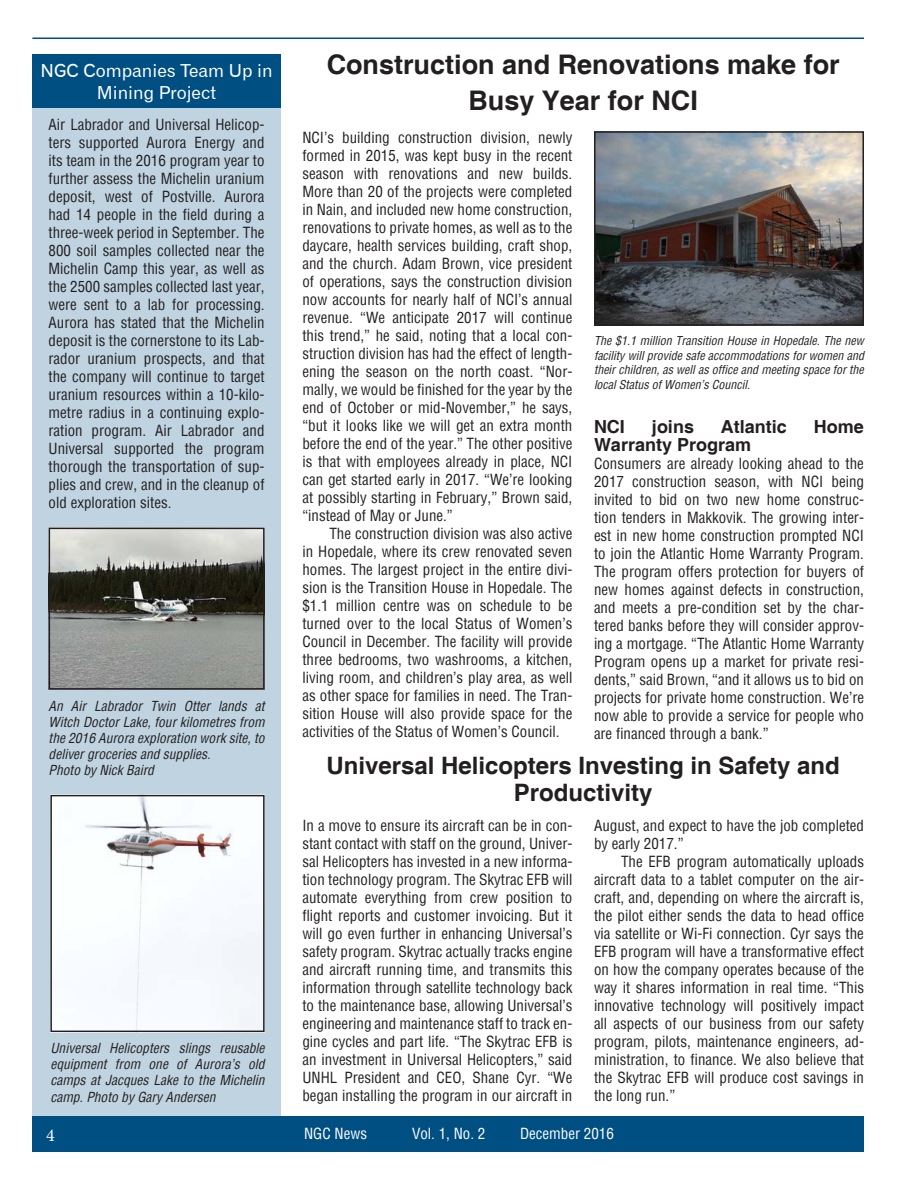
<style>
.page{position:relative;width:918px;height:1188px;background:#fff}
.page>*{position:absolute;margin:0;border:0;box-sizing:border-box;transform-origin:0 0}
.t1{font:700 27px/36px "Helvetica";color:#231f20;text-align:center}
.t2{font:700 24px/27px "Helvetica";color:#231f20;text-align:center}
.t3{font:700 18px "Helvetica";color:#231f20}
.t4{font:18px/21.6px "Gothic 720 BT Roman B";color:#fff;text-align:center}
.t5{font:18px "Minion Pro";color:#fff}
.t6{font:condensed 15px/18px "Helvetica";color:#231f20;text-align:justify}
.t7{font:condensed 15px "Helvetica";color:#fff}
.t8{font:italic condensed 13.5px/16.2px "Helvetica";color:#231f20}
.t9{font:italic condensed 12px/14.4px "Helvetica";color:#231f20;text-align:justify}
</style>
<div class="page">
<div style="left:32px;top:1116px;width:832px;height:36px;background:#004f82"></div>
<hr style="left:32px;top:38px;width:832px;height:1px;background:#004f82">
<div style="left:32px;top:108px;width:249px;height:1008px;background:#c0d3e0"></div>
<img style="left:597px;top:134px;width:264px;height:189px">
<div style="left:594px;top:131px;width:270px;height:195px;border:2px solid #231f20"></div>
<img style="left:52px;top:531px;width:210px;height:156px">
<div style="left:49px;top:528px;width:216px;height:162px;border:2px solid #231f20"></div>
<div style="left:53px;top:798px;width:209px;height:231px;background:#f8fcff"></div>
<div style="left:50px;top:795px;width:215px;height:237px;border:2px solid #231f20"></div>
<div style="left:32px;top:54px;width:249px;height:54px;background:#004f82"></div>
<p class="t4" style="left:41px;top:60px;width:233px">NGC Companies Team Up in<br>Mining Project</p>
<p class="t6" style="left:49px;top:116px;width:218px">Air Labrador and Universal Helicop&shy;ters supported Aurora Energy and its team in the 2016 program year to further assess the Michelin uranium deposit, west of Postville. Aurora had 14 people in the field during a three-week period in September. The 800 soil samples collected near the Michelin Camp this year, as well as the 2500 samples collected last year, were sent to a lab for processing.<br>Aurora has stated that the Michelin deposit is the cornerstone to its Lab&shy;rador uranium prospects, and that the company will continue to target uranium resources within a 10-kilo&shy;metre radius in a continuing explo&shy;ration program. Air Labrador and Universal supported the program thorough the transportation of sup&shy;plies and crew, and in the cleanup of old exploration sites.</p>
<p class="t8" style="left:49px;top:697px;width:218px">An Air Labrador Twin Otter lands at Witch Doctor Lake, four kilometres from the 2016 Aurora exploration work site, to deliver groceries and supplies.<br>Photo by Nick Baird</p>
<p class="t8" style="left:50px;top:1040px;width:216px;text-align:justify">Universal Helicopters slings reusable equipment from one of Aurora’s old camps at Jacques Lake to the Michelin camp. Photo by Gary Andersen</p>
<h1 class="t1" style="left:327px;top:46px;width:515px">Construction and Renovations make for<br>Busy Year for NCI</h1>
<p class="t6" style="left:302px;top:128px;width:272px">NCI’s building construction division, newly formed in 2015, was kept busy in the recent season with renovations and new builds.<br>More than 20 of the projects were completed in Nain, and included new home construction, renovations to private homes, as well as to the daycare, health services building, craft shop, and the church. Adam Brown, vice president of operations, says the construction division now accounts for nearly half of NCI’s annual revenue. “We anticipate 2017 will continue this trend,” he said, noting that a local con&shy;struction division has had the effect of length&shy;ening the season on the north coast. “Nor&shy;mally, we would be finished for the year by the end of October or mid-November,” he says, “but it looks like we will get an extra month before the end of the year.” The other positive is that with employees already in place, NCI can get started early in 2017. “We’re looking at possibly starting in February,” Brown said, “instead of May or June.”</p>
<p class="t6" style="left:302px;top:524px;width:272px;text-indent:27px">The construction division was also active in Hopedale, where its crew renovated seven homes. The largest project in the entire divi&shy;sion is the Transition House in Hopedale. The $1.1 million centre was on schedule to be turned over to the local Status of Women’s Council in December. The facility will provide three bedrooms, two washrooms, a kitchen, living room, and children’s play area, as well as other space for families in need. The Tran&shy;sition House will also provide space for the activities of the Status of Women’s Council.</p>
<p class="t9" style="left:594px;top:334px;width:272px">The $1.1 million Transition House in Hopedale. The new facility will provide safe accommodations for women and their children, as well as office and meeting space for the local Status of Women’s Council.</p>
<p class="t3" style="left:594px;top:416px;width:32px">NCI</p>
<p class="t3" style="left:652px;top:416px;width:44px">joins</p>
<p class="t3" style="left:721px;top:416px;width:68px">Atlantic</p>
<p class="t3" style="left:814px;top:416px;width:52px">Home</p>
<p class="t3" style="left:594px;top:434px;width:159px">Warranty Program</p>
<p class="t6" style="left:594px;top:454px;width:272px">Consumers are already looking ahead to the 2017 construction season, with NCI being invited to bid on two new home construc&shy;tion tenders in Makkovik. The growing inter&shy;est in new home construction prompted NCI to join the Atlantic Home Warranty Program.<br>The program offers protection for buyers of new homes against defects in construction, and meets a pre-condition set by the char&shy;tered banks before they will consider approv&shy;ing a mortgage. “The Atlantic Home Warranty Program opens up a market for private resi&shy;dents,” said Brown, “and it allows us to bid on projects for private home construction. We’re now able to provide a service for people who are financed through a bank.”</p>
<h2 class="t2" style="left:326px;top:752px;width:515px">Universal Helicopters Investing in Safety and<br>Productivity</h2>
<p class="t6" style="left:594px;top:816px;width:272px">August, and expect to have the job completed by early 2017.”</p>
<p class="t6" style="left:594px;top:852px;width:272px;text-indent:27px">The EFB program automatically uploads aircraft data to a tablet computer on the air&shy;craft, and, depending on where the aircraft is, the pilot either sends the data to head office via satellite or Wi-Fi connection. Cyr says the EFB program will have a transformative effect on how the company operates because of the way it shares information in real time. “This innovative technology will positively impact all aspects of our business from our safety program, pilots, maintenance engineers, ad&shy;ministration, to finance. We also believe that the Skytrac EFB will produce cost savings in the long run.”</p>
<p class="t6" style="left:302px;top:816px;width:272px">In a move to ensure its aircraft can be in con&shy;stant contact with staff on the ground, Univer&shy;sal Helicopters has invested in a new informa&shy;tion technology program. The Skytrac EFB will automate everything from crew position to flight reports and customer invoicing. But it will go even further in enhancing Universal’s safety program. Skytrac actually tracks engine and aircraft running time, and transmits this information through satellite technology back to the maintenance base, allowing Universal’s engineering and maintenance staff to track en&shy;gine cycles and part life. “The Skytrac EFB is an investment in Universal Helicopters,” said UNHL President and CEO, Shane Cyr. “We began installing the program in our aircraft in</p>
<p class="t5" style="left:46px;top:1123px;width:10px">4</p>
<p class="t7" style="left:304px;top:1124px;width:64px">NGC News</p>
<p class="t7" style="left:412px;top:1124px;width:75px">Vol. 1, No. 2</p>
<p class="t7" style="left:520px;top:1124px;width:95px">December 2016</p>
</div>
